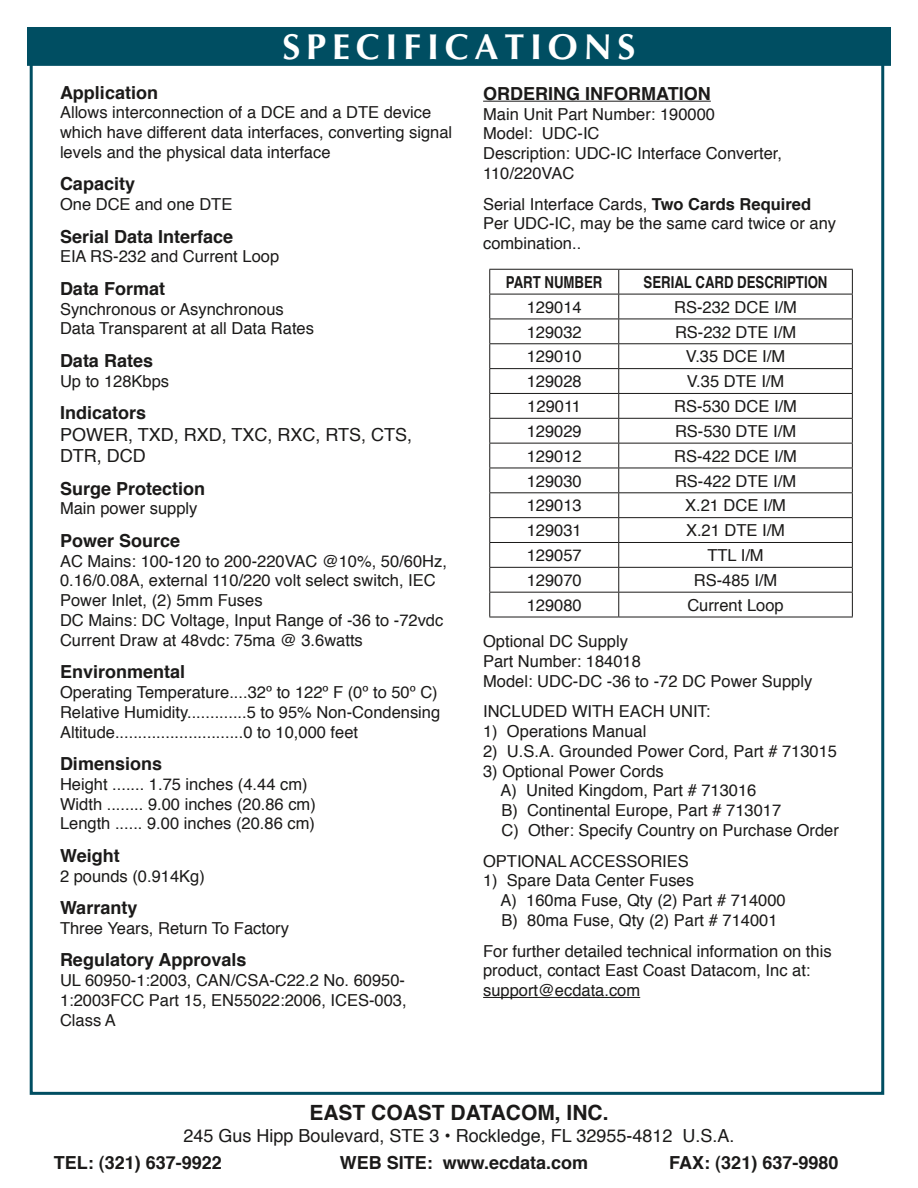
<style>
.page{position:relative;width:918px;height:1188px;background:#fff}
.page>*{position:absolute;margin:0;border:0;box-sizing:border-box;transform-origin:0 0}
.t1{font:700 36px "Optima";letter-spacing:.16em;color:#fff}
.t2{font:700 21px "Helvetica";color:#1b1a19}
.t3{font:700 18px "Helvetica";color:#1b1a19}
.t4{font:18px/21.6px "Helvetica";color:#1b1a19}
.t5{font:16.5px/19.8px "Helvetica";color:#1b1a19}
.t6{font:700 16.5px "Helvetica";color:#1b1a19;scale:.8 1}
.t7{font:12px "Times";color:#1b1a19}
.s1{font-weight:700}
</style>
<div class="page">
<div style="left:30px;top:53px;width:854px;height:1042px;background:#fff;border:3px solid #004e62"></div>
<div style="left:27px;top:27px;width:864px;height:39px;background:#004e62;border:2px solid #004e62"></div>
<hr style="left:483px;top:101px;width:228px;height:1px;background:#1b1a19">
<hr style="left:483px;top:997px;width:157px;height:1px;background:#1b1a19">
<hr style="left:489px;top:269px;width:130px;height:1px;background:#1b1a19">
<hr style="left:619px;top:269px;width:234px;height:1px;background:#1b1a19">
<hr style="left:489px;top:294px;width:130px;height:1px;background:#1b1a19">
<hr style="left:619px;top:294px;width:234px;height:1px;background:#1b1a19">
<hr style="left:489px;top:319px;width:130px;height:1px;background:#1b1a19">
<hr style="left:619px;top:319px;width:234px;height:1px;background:#1b1a19">
<hr style="left:489px;top:343px;width:130px;height:1px;background:#1b1a19">
<hr style="left:619px;top:343px;width:234px;height:1px;background:#1b1a19">
<hr style="left:489px;top:368px;width:130px;height:1px;background:#1b1a19">
<hr style="left:619px;top:368px;width:234px;height:1px;background:#1b1a19">
<hr style="left:489px;top:393px;width:130px;height:1px;background:#1b1a19">
<hr style="left:619px;top:393px;width:234px;height:1px;background:#1b1a19">
<hr style="left:489px;top:418px;width:130px;height:1px;background:#1b1a19">
<hr style="left:619px;top:418px;width:234px;height:1px;background:#1b1a19">
<hr style="left:489px;top:443px;width:130px;height:1px;background:#1b1a19">
<hr style="left:619px;top:443px;width:234px;height:1px;background:#1b1a19">
<hr style="left:489px;top:468px;width:130px;height:1px;background:#1b1a19">
<hr style="left:619px;top:468px;width:234px;height:1px;background:#1b1a19">
<hr style="left:489px;top:492px;width:130px;height:1px;background:#1b1a19">
<hr style="left:619px;top:492px;width:234px;height:1px;background:#1b1a19">
<hr style="left:489px;top:517px;width:130px;height:1px;background:#1b1a19">
<hr style="left:619px;top:517px;width:234px;height:1px;background:#1b1a19">
<hr style="left:489px;top:542px;width:130px;height:1px;background:#1b1a19">
<hr style="left:619px;top:542px;width:234px;height:1px;background:#1b1a19">
<hr style="left:489px;top:567px;width:130px;height:1px;background:#1b1a19">
<hr style="left:619px;top:567px;width:234px;height:1px;background:#1b1a19">
<hr style="left:489px;top:592px;width:130px;height:1px;background:#1b1a19">
<hr style="left:619px;top:592px;width:234px;height:1px;background:#1b1a19">
<hr style="left:489px;top:617px;width:130px;height:1px;background:#1b1a19">
<hr style="left:619px;top:617px;width:234px;height:1px;background:#1b1a19">
<svg style="left:489px;top:270px;width:1px;height:347px"></svg>
<svg style="left:618px;top:270px;width:1px;height:347px"></svg>
<svg style="left:852px;top:270px;width:1px;height:347px"></svg>
<h1 class="t1" style="left:283px;top:26px;width:354px">SPECIFICATIONS</h1>
<p class="t3" style="left:483px;top:79px;width:229px">ORDERING INFORMATION</p>
<p class="t5" style="left:483px;top:104px;width:300px">Main Unit Part Number: 190000<br>Model: UDC-IC<br>Description: UDC-IC Interface Converter,<br>110/220VAC</p>
<p class="t5" style="left:483px;top:194px;width:355px">Serial Interface Cards, <span class="s1">Two Cards Required<br></span>Per UDC-IC, may be the same card twice or any combination..</p>
<p class="t3" style="left:60px;top:78px;width:100px">Application</p>
<p class="t5" style="left:60px;top:103px;width:394px">Allows interconnection of a DCE and a DTE device which have different data interfaces, converting signal levels and the physical data interface</p>
<p class="t3" style="left:60px;top:170px;width:77px">Capacity</p>
<p class="t5" style="left:60px;top:195px;width:174px">One DCE and one DTE</p>
<p class="t3" style="left:60px;top:222px;width:175px">Serial Data Interface</p>
<p class="t5" style="left:60px;top:247px;width:221px">EIA RS-232 and Current Loop</p>
<p class="t3" style="left:60px;top:274px;width:107px">Data Format</p>
<p class="t5" style="left:60px;top:299px;width:256px">Synchronous or Asynchronous<br>Data Transparent at all Data Rates</p>
<p class="t3" style="left:60px;top:346px;width:95px">Data Rates</p>
<p class="t5" style="left:60px;top:371px;width:111px">Up to 128Kbps</p>
<p class="t3" style="left:60px;top:398px;width:88px">Indicators</p>
<p class="t4" style="left:60px;top:424px;width:354px">POWER, TXD, RXD, TXC, RXC, RTS, CTS,<br>DTR, DCD</p>
<p class="t3" style="left:60px;top:474px;width:147px">Surge Protection</p>
<p class="t5" style="left:60px;top:499px;width:139px">Main power supply</p>
<p class="t3" style="left:60px;top:526px;width:122px">Power Source</p>
<p class="t5" style="left:60px;top:551px;width:388px">AC Mains: 100-120 to 200-220VAC @10%, 50/60Hz, 0.16/0.08A, external 110/220 volt select switch, IEC Power Inlet, (2) 5mm Fuses<br>DC Mains: DC Voltage, Input Range of -36 to -72vdc Current Draw at 48vdc: 75ma @ 3.6watts</p>
<p class="t3" style="left:60px;top:657px;width:127px">Environmental</p>
<p class="t5" style="left:60px;top:683px;width:382px">Operating Temperature....32º to 122º F (0º to 50º C)<br>Relative Humidity.............5 to 95% Non-Condensing<br>Altitude............................0 to 10,000 feet</p>
<p class="t3" style="left:60px;top:749px;width:104px">Dimensions</p>
<p class="t5" style="left:60px;top:775px;width:257px">Height ....... 1.75 inches (4.44 cm)<br>Width ........ 9.00 inches (20.86 cm)<br>Length ...... 9.00 inches (20.86 cm)</p>
<p class="t3" style="left:60px;top:841px;width:61px">Weight</p>
<p class="t5" style="left:60px;top:866px;width:146px">2 pounds (0.914Kg)</p>
<p class="t3" style="left:60px;top:893px;width:79px">Warranty</p>
<p class="t5" style="left:60px;top:919px;width:231px">Three Years, Return To Factory</p>
<p class="t3" style="left:60px;top:945px;width:188px">Regulatory Approvals</p>
<p class="t5" style="left:60px;top:971px;width:348px;text-align:justify">UL 60950-1:2003, CAN/CSA-C22.2 No. 60950- 1:2003FCC Part 15, EN55022:2006, ICES-003, Class A</p>
<p class="t6" style="left:506px;top:269px;width:122px">PART NUMBER</p>
<p class="t6" style="left:644px;top:269px;width:231px">SERIAL CARD DESCRIPTION</p>
<p class="t5" style="left:527px;top:298px;width:57px">129014</p>
<p class="t5" style="left:674px;top:298px;width:124px">RS-232 DCE I/M</p>
<p class="t5" style="left:527px;top:322px;width:57px">129032</p>
<p class="t5" style="left:675px;top:322px;width:123px">RS-232 DTE I/M</p>
<p class="t5" style="left:527px;top:347px;width:57px">129010</p>
<p class="t5" style="left:686px;top:347px;width:101px">V.35 DCE I/M</p>
<p class="t5" style="left:527px;top:372px;width:57px">129028</p>
<p class="t5" style="left:687px;top:372px;width:99px">V.35 DTE I/M</p>
<p class="t5" style="left:527px;top:397px;width:55px">129011</p>
<p class="t5" style="left:674px;top:397px;width:124px">RS-530 DCE I/M</p>
<p class="t5" style="left:527px;top:422px;width:57px">129029</p>
<p class="t5" style="left:675px;top:422px;width:123px">RS-530 DTE I/M</p>
<p class="t5" style="left:527px;top:447px;width:57px">129012</p>
<p class="t5" style="left:674px;top:447px;width:124px">RS-422 DCE I/M</p>
<p class="t5" style="left:527px;top:471px;width:57px">129030</p>
<p class="t5" style="left:675px;top:471px;width:123px">RS-422 DTE I/M</p>
<p class="t5" style="left:527px;top:496px;width:57px">129013</p>
<p class="t5" style="left:685px;top:496px;width:102px">X.21 DCE I/M</p>
<p class="t5" style="left:527px;top:521px;width:57px">129031</p>
<p class="t5" style="left:686px;top:521px;width:101px">X.21 DTE I/M</p>
<p class="t5" style="left:527px;top:546px;width:57px">129057</p>
<p class="t5" style="left:707px;top:546px;width:58px">TTL I/M</p>
<p class="t5" style="left:527px;top:571px;width:57px">129070</p>
<p class="t5" style="left:694px;top:571px;width:85px">RS-485 I/M</p>
<p class="t5" style="left:527px;top:595px;width:57px">129080</p>
<p class="t5" style="left:687px;top:595px;width:98px">Current Loop</p>
<p class="t5" style="left:483px;top:632px;width:331px">Optional DC Supply<br>Part Number: 184018<br>Model: UDC-DC -36 to -72 DC Power Supply</p>
<p class="t5" style="left:483px;top:702px;width:229px">INCLUDED WITH EACH UNIT:</p>
<p class="t5" style="left:483px;top:722px;width:165px">1) Operations Manual</p>
<p class="t5" style="left:483px;top:742px;width:356px">2) U.S.A. Grounded Power Cord, Part # 713015</p>
<p class="t5" style="left:501px;top:761px;width:340px;text-indent:-17px">3) Optional Power Cords<br>A) United Kingdom, Part # 713016<br>B) Continental Europe, Part # 713017<br>C) Other: Specify Country on Purchase Order</p>
<p class="t5" style="left:483px;top:851px;width:207px">OPTIONAL ACCESSORIES</p>
<p class="t5" style="left:501px;top:871px;width:287px;text-indent:-17px">1) Spare Data Center Fuses<br>A) 160ma Fuse, Qty (2) Part # 714000<br>B) 80ma Fuse, Qty (2) Part # 714001</p>
<p class="t5" style="left:483px;top:941px;width:350px">For further detailed technical information on this product, contact East Coast Datacom, Inc at: support@ecdata.com</p>
<p class="t7" style="left:486px;top:808px;width:355px">SPECIFICATIONS ARE SUBJECT TO CHANGE WITHOUT NOTICE</p>
<p class="t2" style="left:309px;top:1096px;width:301px">EAST COAST DATACOM, INC.</p>
<p class="t4" style="left:184px;top:1125px;width:552px">245 Gus Hipp Boulevard, STE 3 • Rockledge, FL 32955-4812 U.S.A.</p>
<p class="t3" style="left:54px;top:1148px;width:170px">TEL: (321) 637-9922</p>
<p class="t3" style="left:340px;top:1148px;width:250px">WEB SITE: www.ecdata.com</p>
<p class="t3" style="left:669px;top:1148px;width:171px">FAX: (321) 637-9980</p>
</div>
